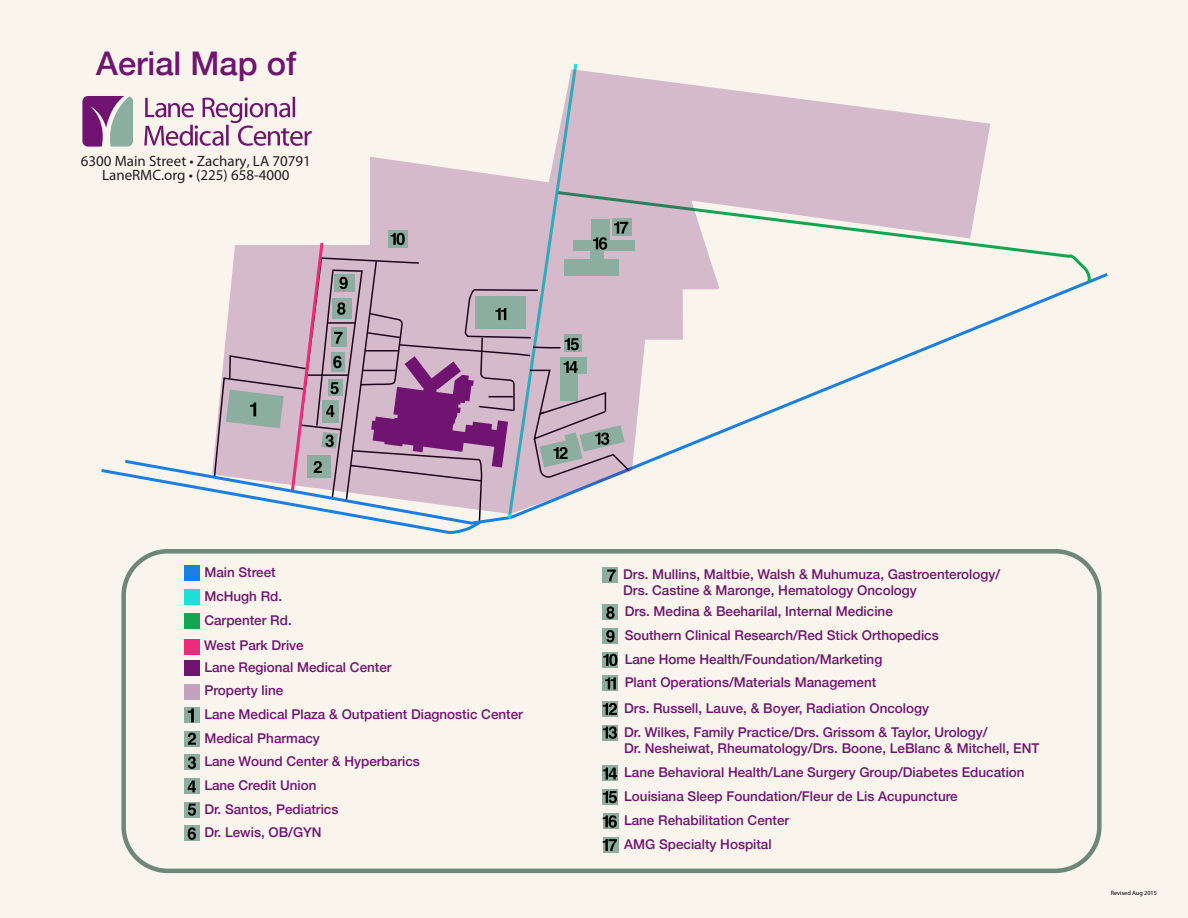
<style>
.page{position:relative;width:1188px;height:918px;background:#f9f5ed}
.page>*{position:absolute;margin:0;border:0;box-sizing:border-box;transform-origin:0 0}
.t1{font:500 32.7px "Helvetica Neue";color:#711471}
.t2{font:15px/14.4px "Myriad Pro";color:#231f20;text-align:center}
.t3{font:500 13.5px/23.5px "Helvetica Neue";color:#711471}
.t4{font:6.3px "Myriad Pro";color:#000}
</style>
<div class="page">
<div style="left:121px;top:549px;width:981px;height:324px;border:4px solid #6e8778;border-radius:44px"></div>
<div style="left:184px;top:566px;width:16px;height:15px;background:#1a7ee2"></div>
<div style="left:184px;top:589px;width:16px;height:16px;background:#1be0d6"></div>
<div style="left:184px;top:613px;width:16px;height:16px;background:#14a552"></div>
<div style="left:184px;top:660px;width:16px;height:16px;background:#711471"></div>
<div style="left:184px;top:684px;width:16px;height:15px;background:#c5a0be"></div>
<div style="left:184px;top:707px;width:16px;height:16px;background:#8baea1"></div>
<svg style="left:188px;top:708px;width:6px;height:14px"></svg>
<div style="left:184px;top:731px;width:16px;height:16px;background:#8baea1"></div>
<svg style="left:188px;top:733px;width:8px;height:12px"></svg>
<div style="left:184px;top:755px;width:16px;height:15px;background:#8baea1"></div>
<svg style="left:188px;top:757px;width:8px;height:12px"></svg>
<div style="left:184px;top:778px;width:15px;height:16px;background:#8baea1"></div>
<svg style="left:188px;top:781px;width:8px;height:11px"></svg>
<div style="left:184px;top:802px;width:15px;height:16px;background:#8baea1"></div>
<svg style="left:188px;top:804px;width:8px;height:12px"></svg>
<div style="left:184px;top:825px;width:15px;height:16px;background:#8baea1"></div>
<svg style="left:188px;top:827px;width:8px;height:13px"></svg>
<div style="left:603px;top:567px;width:15px;height:16px;background:#8baea1"></div>
<svg style="left:607px;top:570px;width:9px;height:11px"></svg>
<div style="left:603px;top:605px;width:15px;height:15px;background:#8baea1"></div>
<svg style="left:606px;top:607px;width:9px;height:12px"></svg>
<div style="left:603px;top:628px;width:15px;height:16px;background:#8baea1"></div>
<svg style="left:606px;top:630px;width:9px;height:12px"></svg>
<svg style="left:603px;top:652px;width:15px;height:16px"></svg>
<svg style="left:603px;top:654px;width:14px;height:12px"></svg>
<div style="left:603px;top:675px;width:15px;height:16px;background:#8baea1"></div>
<svg style="left:605px;top:677px;width:11px;height:12px"></svg>
<div style="left:603px;top:701px;width:15px;height:16px;background:#8baea1"></div>
<svg style="left:603px;top:703px;width:14px;height:12px"></svg>
<div style="left:603px;top:725px;width:15px;height:16px;background:#8baea1"></div>
<svg style="left:603px;top:726px;width:14px;height:13px"></svg>
<svg style="left:603px;top:765px;width:15px;height:16px"></svg>
<svg style="left:603px;top:768px;width:14px;height:12px"></svg>
<div style="left:603px;top:789px;width:15px;height:16px;background:#8baea1"></div>
<svg style="left:603px;top:791px;width:14px;height:12px"></svg>
<div style="left:603px;top:814px;width:16px;height:15px;background:#8baea1"></div>
<svg style="left:603px;top:815px;width:14px;height:13px"></svg>
<div style="left:603px;top:837px;width:16px;height:16px;background:#8baea1"></div>
<svg style="left:603px;top:839px;width:14px;height:12px"></svg>
<svg style="left:990px;top:245px;width:102px;height:40px"></svg>
<svg style="left:631px;top:77px;width:359px;height:394px"></svg>
<div style="left:573px;top:240px;width:62px;height:11px;background:#8baea1"></div>
<svg style="left:82px;top:63px;width:549px;height:471px"></svg>
<div style="left:184px;top:639px;width:15px;height:15px;background:#ee2a7b"></div>
<h1 class="t1" style="left:96px;top:37px;width:202px">Aerial Map of</h1>
<p class="t2" style="left:81px;top:153px;width:232px">6300 Main Street • Zachary, LA 70791<br>LaneRMC.org • (225) 658-4000</p>
<p class="t3" style="left:204px;top:560px;width:89px">Main Street<br>McHugh Rd.<br>Carpenter Rd.</p>
<p class="t3" style="left:204px;top:654px;width:320px">Lane Regional Medical Center<br>Property line<br>Lane Medical Plaza &amp; Outpatient Diagnostic Center<br>Medical Pharmacy<br>Lane Wound Center &amp; Hyperbarics<br>Lane Credit Union<br>Dr. Santos, Pediatrics<br>Dr. Lewis, OB/GYN</p>
<p class="t3" style="left:204px;top:633px;width:101px">West Park Drive</p>
<p class="t3" style="left:623px;top:565px;width:379px;line-height:16.2px">Drs. Mullins, Maltbie, Walsh &amp; Muhumuza, Gastroenterology/<br>Drs. Castine &amp; Maronge, Hematology Oncology</p>
<p class="t3" style="left:625px;top:599px;width:316px">Drs. Medina &amp; Beeharilal, Internal Medicine Southern Clinical Research/Red Stick Orthopedics Lane Home Health/Foundation/Marketing<br>Plant Operations/Materials Management</p>
<p class="t3" style="left:624px;top:695px;width:365px">Drs. Russell, Lauve, &amp; Boyer, Radiation Oncology<br>Dr. Wilkes, Family Practice/Drs. Grissom &amp; Taylor, Urology/</p>
<p class="t3" style="left:624px;top:735px;width:417px;line-height:24px">Dr. Nesheiwat, Rheumatology/Drs. Boone, LeBlanc &amp; Mitchell, ENT Lane Behavioral Health/Lane Surgery Group/Diabetes Education Louisiana Sleep Foundation/Fleur de Lis Acupuncture<br>Lane Rehabilitation Center<br>AMG Specialty Hospital</p>
<p class="t4" style="left:1111px;top:889px;width:48px">Revised Aug 2015</p>
</div>
